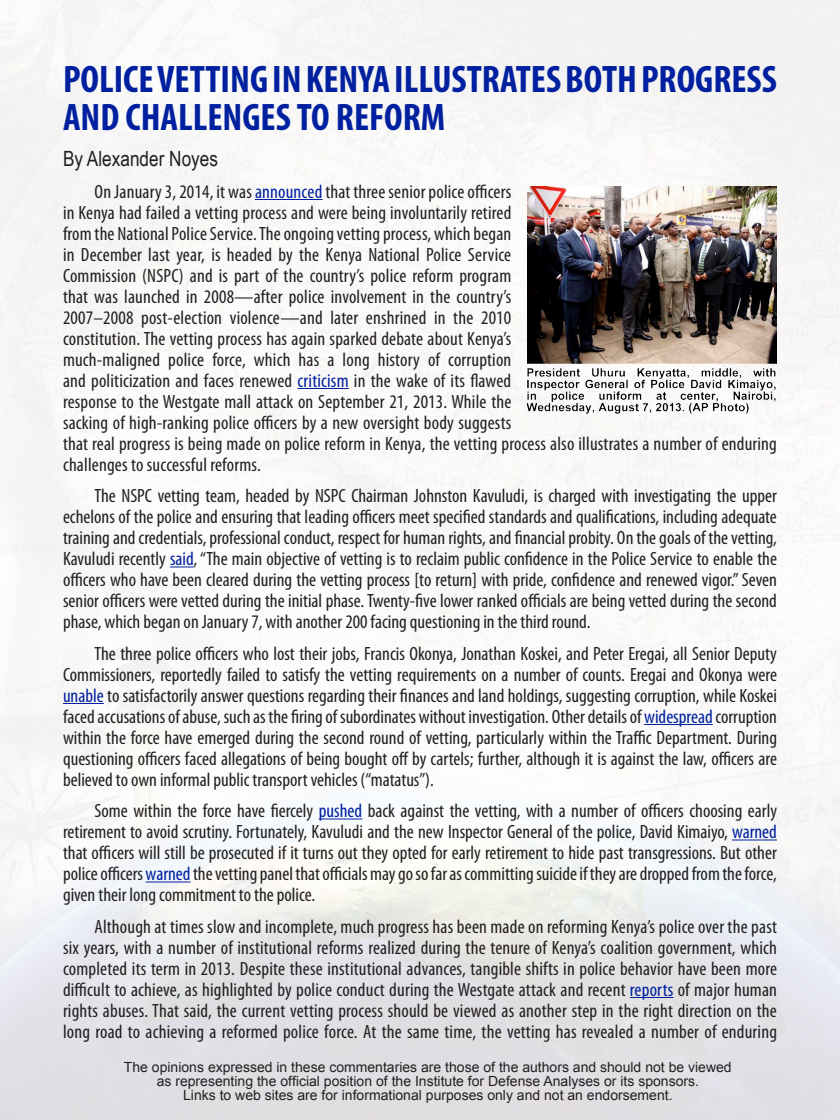
<style>
.page{position:relative;width:840px;height:1120px;background:#fff}
.page>*{position:absolute;margin:0;border:0;box-sizing:border-box;transform-origin:0 0}
.t1{font:700 condensed 38.5px/38.5px "Myriad Pro";color:#0020a0}
.t2{font:21px "Arial Narrow";color:#231f20}
.t3{font:condensed 19.25px/21px "Myriad Pro";letter-spacing:.01em;color:#231f20;text-align:justify}
.t4{font:14px/14px "Arial";color:#231f20;text-align:center}
.s1{color:#0020a0}
</style>
<div class="page">
<hr style="left:255px;top:199px;width:68px;height:1px;background:#0020a0">
<hr style="left:298px;top:388px;width:51px;height:1px;background:#0020a0">
<svg style="left:170px;top:567px;width:24px;height:1px"></svg>
<hr style="left:63px;top:703px;width:41px;height:1px;background:#0020a0">
<hr style="left:644px;top:724px;width:69px;height:1px;background:#0020a0">
<hr style="left:319px;top:819px;width:43px;height:1px;background:#0020a0">
<hr style="left:732px;top:840px;width:45px;height:1px;background:#0020a0">
<hr style="left:146px;top:882px;width:45px;height:1px;background:#0020a0">
<hr style="left:630px;top:997px;width:44px;height:1px;background:#0020a0">
<img style="left:527px;top:186px;width:250px;height:228px">
<p class="t1" style="left:63px;top:59px;width:716px">POLICE VETTING IN KENYA ILLUSTRATES BOTH PROGRESS<br>AND CHALLENGES TO REFORM</p>
<p class="t2" style="left:63px;top:143px;width:157px">By Alexander Noyes</p>
<p class="t3" style="left:63px;top:180px;width:715px;text-align:left;text-indent:32px">On January 3, 2014, it was <span class="s1">announced</span> that three senior police officers<br>in Kenya had failed a vetting process and were being involuntarily retired<br>from the National Police Service. The ongoing vetting process, which began<br>in December last year, is headed by the Kenya National Police Service<br>Commission (NSPC) and is part of the country’s police reform program<br>that was launched in 2008—after police involvement in the country’s<br>2007–2008 post-election violence—and later enshrined in the 2010<br>constitution. The vetting process has again sparked debate about Kenya’s<br>much-maligned police force, which has a long history of corruption<br>and politicization and faces renewed <span class="s1">criticism</span> in the wake of its flawed<br>response to the Westgate mall attack on September 21, 2013. While the<br>sacking of high-ranking police officers by a new oversight body suggests<br>that real progress is being made on police reform in Kenya, the vetting process also illustrates a number of enduring challenges to successful reforms.</p>
<p class="t3" style="left:63px;top:485px;width:716px;text-indent:32px">The NSPC vetting team, headed by NSPC Chairman Johnston Kavuludi, is charged with investigating the upper echelons of the police and ensuring that leading officers meet specified standards and qualifications, including adequate training and credentials, professional conduct, respect for human rights, and financial probity. On the goals of the vetting, Kavuludi recently <span class="s1">said</span>, “The main objective of vetting is to reclaim public confidence in the Police Service to enable the officers who have been cleared during the vetting process [to return] with pride, confidence and renewed vigor.” Seven senior officers were vetted during the initial phase. Twenty-five lower ranked officials are being vetted during the second phase, which began on January 7, with another 200 facing questioning in the third round.</p>
<p class="t3" style="left:63px;top:642px;width:716px;text-indent:32px">The three police officers who lost their jobs, Francis Okonya, Jonathan Koskei, and Peter Eregai, all Senior Deputy Commissioners, reportedly failed to satisfy the vetting requirements on a number of counts. Eregai and Okonya were <span class="s1">unable</span> to satisfactorily answer questions regarding their finances and land holdings, suggesting corruption, while Koskei faced accusations of abuse, such as the firing of subordinates without investigation. Other details of <span class="s1">widespread</span> corruption within the force have emerged during the second round of vetting, particularly within the Traffic Department. During questioning officers faced allegations of being bought off by cartels; further, although it is against the law, officers are believed to own informal public transport vehicles (“matatus”).</p>
<p class="t3" style="left:63px;top:800px;width:716px;text-indent:32px">Some within the force have fiercely <span class="s1">pushed</span> back against the vetting, with a number of officers choosing early retirement to avoid scrutiny. Fortunately, Kavuludi and the new Inspector General of the police, David Kimaiyo, <span class="s1">warned </span>that officers will still be prosecuted if it turns out they opted for early retirement to hide past transgressions. But other police officers <span class="s1">warned</span> the vetting panel that officials may go so far as committing suicide if they are dropped from the force, given their long commitment to the police.</p>
<p class="t3" style="left:63px;top:915px;width:716px;text-indent:32px">Although at times slow and incomplete, much progress has been made on reforming Kenya’s police over the past six years, with a number of institutional reforms realized during the tenure of Kenya’s coalition government, which completed its term in 2013. Despite these institutional advances, tangible shifts in police behavior have been more difficult to achieve, as highlighted by police conduct during the Westgate attack and recent <span class="s1">reports</span> of major human rights abuses. That said, the current vetting process should be viewed as another step in the right direction on the long road to achieving a reformed police force. At the same time, the vetting has revealed a number of enduring</p>
<p class="t4" style="left:124px;top:1060px;width:609px">The opinions expressed in these commentaries are those of the authors and should not be viewed as representing the official position of the Institute for Defense Analyses or its sponsors.<br>Links to web sites are for informational purposes only and not an endorsement.</p>
</div>
